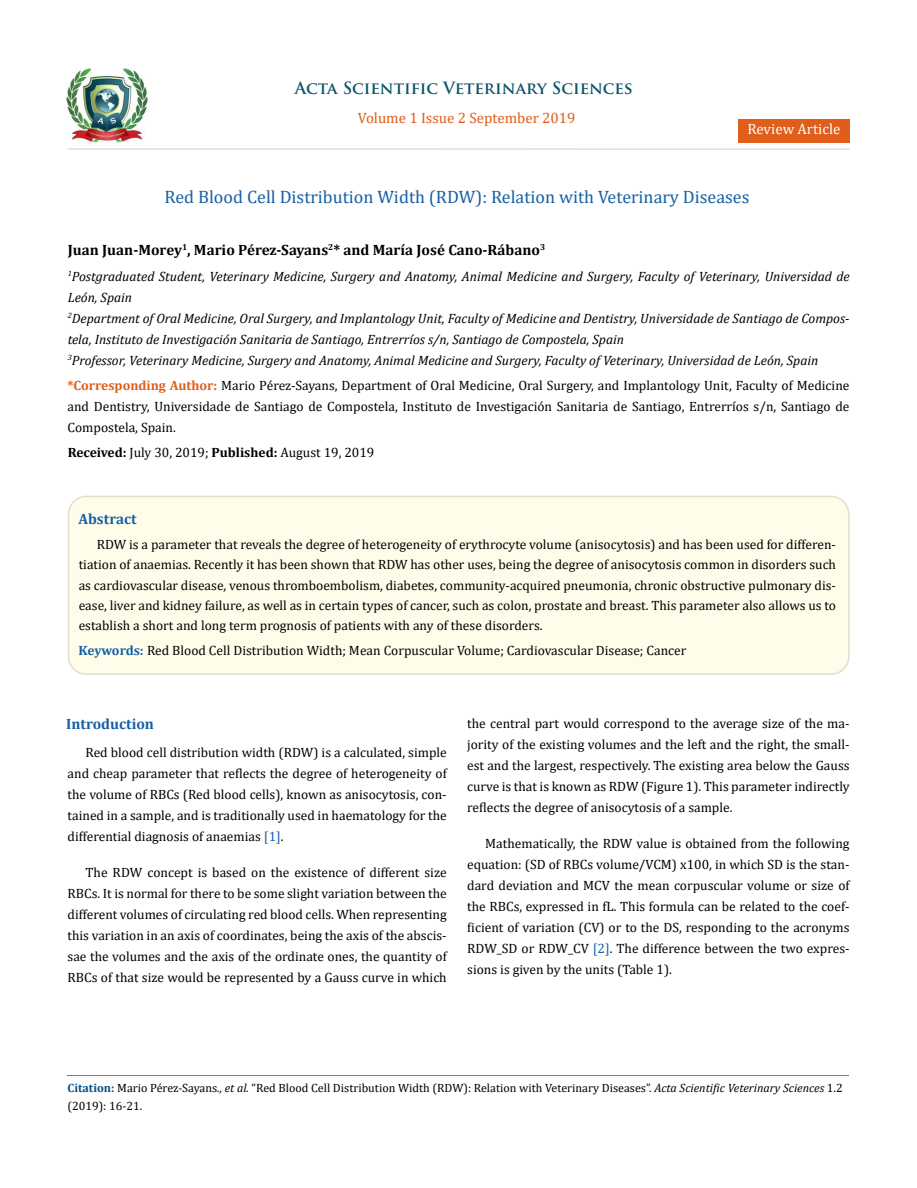
<style>
.page{position:relative;width:917px;height:1188px;background:#fff}
.page>*{position:absolute;margin:0;border:0;box-sizing:border-box;transform-origin:0 0}
.t1{font:18px "Cambria";color:#1560a6}
.t2{font:700 16.5px "Trajan Pro";color:#0e546a}
.t3{font:700 15px "Cambria";color:#000}
.t4{font:15px "Cambria";color:#e05d1a}
.t5{font:700 15px "Cambria";color:#1560a6}
.t6{font:15px "Cambria";color:#fff}
.t7{font:13.5px/21px "Cambria";color:#000;text-align:justify}
.t8{font:italic 13.5px/21px "Cambria";color:#000}
.t9{font:12px/18px "Cambria";color:#000}
.s1{font-weight:700;color:#e05d1a}
.s2{font-weight:700}
.s3{font-weight:700;color:#1560a6}
.s4{color:#1560a6}
.s5{font-weight:700;color:#035089}
.s6{font-style:italic}
</style>
<div class="page">
<img style="left:67px;top:68px;width:80px;height:74px">
<div style="left:738px;top:119px;width:111px;height:23px;background:#e05d1a"></div>
<div style="left:68px;top:496px;width:780px;height:178px;background:#fffde9;border-radius:18px"></div>
<div style="left:68px;top:496px;width:781px;height:179px;border:2px solid #e0dfcd;border-radius:18px"></div>
<hr style="left:67px;top:148px;width:782px;height:2px;background:#e0dfcd">
<hr style="left:67px;top:1076px;width:782px;height:1px;background:#e05d1a">
<p class="t2" style="left:295px;top:77px;width:339px">Acta Scientific Veterinary Sciences</p>
<p class="t4" style="left:358px;top:109px;width:219px">Volume 1 Issue 2 September 2019</p>
<p class="t6" style="left:747px;top:120px;width:94px">Review Article</p>
<h1 class="t1" style="left:164px;top:186px;width:586px">Red Blood Cell Distribution Width (RDW): Relation with Veterinary Diseases</h1>
<p class="t3" style="left:68px;top:239px;width:479px">Juan Juan-Morey<sup>1</sup>, Mario Pérez-Sayans<sup>2</sup>* and María José Cano-Rábano<sup>3</sup></p>
<p class="t8" style="left:68px;top:265px;width:783px"><sup>1</sup>Postgraduated Student, Veterinary Medicine, Surgery and Anatomy, Animal Medicine and Surgery, Faculty of Veterinary, Universidad de León, Spain<br><sup>2</sup>Department of Oral Medicine, Oral Surgery, and Implantology Unit, Faculty of Medicine and Dentistry, Universidade de Santiago de Compos&shy;tela, Instituto de Investigación Sanitaria de Santiago, Entrerríos s/n, Santiago de Compostela, Spain<br><sup>3</sup>Professor, Veterinary Medicine, Surgery and Anatomy, Animal Medicine and Surgery, Faculty of Veterinary, Universidad de León, Spain</p>
<p class="t7" style="left:67px;top:375px;width:783px"><span class="s1">*Corresponding Author:</span> Mario Pérez-Sayans, Department of Oral Medicine, Oral Surgery, and Implantology Unit, Faculty of Medicine and Dentistry, Universidade de Santiago de Compostela, Instituto de Investigación Sanitaria de Santiago, Entrerríos s/n, Santiago de Compostela, Spain.</p>
<p class="t7" style="left:68px;top:441px;width:308px"><span class="s2">Received:</span> July 30, 2019; <span class="s2">Published:</span> August 19, 2019</p>
<p class="t5" style="left:78px;top:509px;width:60px">Abstract</p>
<p class="t7" style="left:79px;top:534px;width:759px;line-height:20.2px;text-indent:18px">RDW is a parameter that reveals the degree of heterogeneity of erythrocyte volume (anisocytosis) and has been used for differen&shy;tiation of anaemias. Recently it has been shown that RDW has other uses, being the degree of anisocytosis common in disorders such as cardiovascular disease, venous thromboembolism, diabetes, community-acquired pneumonia, chronic obstructive pulmonary dis&shy;ease, liver and kidney failure, as well as in certain types of cancer, such as colon, prostate and breast. This parameter also allows us to establish a short and long term prognosis of patients with any of these disorders.</p>
<p class="t7" style="left:78px;top:640px;width:609px"><span class="s3">Keywords:</span> Red Blood Cell Distribution Width; Mean Corpuscular Volume; Cardiovascular Disease; Cancer</p>
<p class="t5" style="left:66px;top:713px;width:89px">Introduction</p>
<p class="t7" style="left:68px;top:741px;width:381px;text-indent:18px">Red blood cell distribution width (RDW) is a calculated, simple and cheap parameter that reflects the degree of heterogeneity of the volume of RBCs (Red blood cells), known as anisocytosis, con&shy;tained in a sample, and is traditionally used in haematology for the differential diagnosis of anaemias <span class="s4">[1]</span>.</p>
<p class="t7" style="left:68px;top:861px;width:381px;text-indent:18px">The RDW concept is based on the existence of different size RBCs. It is normal for there to be some slight variation between the different volumes of circulating red blood cells. When representing this variation in an axis of coordinates, being the axis of the abscis&shy;sae the volumes and the axis of the ordinate ones, the quantity of RBCs of that size would be represented by a Gauss curve in which</p>
<p class="t7" style="left:467px;top:713px;width:384px">the central part would correspond to the average size of the ma&shy;jority of the existing volumes and the left and the right, the small&shy;est and the largest, respectively. The existing area below the Gauss curve is that is known as RDW (Figure 1). This parameter indirectly reflects the degree of anisocytosis of a sample.</p>
<p class="t7" style="left:467px;top:833px;width:384px;text-indent:18px">Mathematically, the RDW value is obtained from the following equation: (SD of RBCs volume/VCM) x100, in which SD is the stan&shy;dard deviation and MCV the mean corpuscular volume or size of the RBCs, expressed in fL. This formula can be related to the coef&shy;ficient of variation (CV) or to the DS, responding to the acronyms RDW_SD or RDW_CV <span class="s4">[2]</span>. The difference between the two expres&shy;sions is given by the units (Table 1).</p>
<p class="t9" style="left:67px;top:1079px;width:776px"><span class="s5">Citation:</span> Mario Pérez-Sayans<span class="s6">., et al.</span> “Red Blood Cell Distribution Width (RDW): Relation with Veterinary Diseases”. <span class="s6">Acta Scientific Veterinary Sciences</span> 1.2 (2019): 16-21.</p>
</div>
